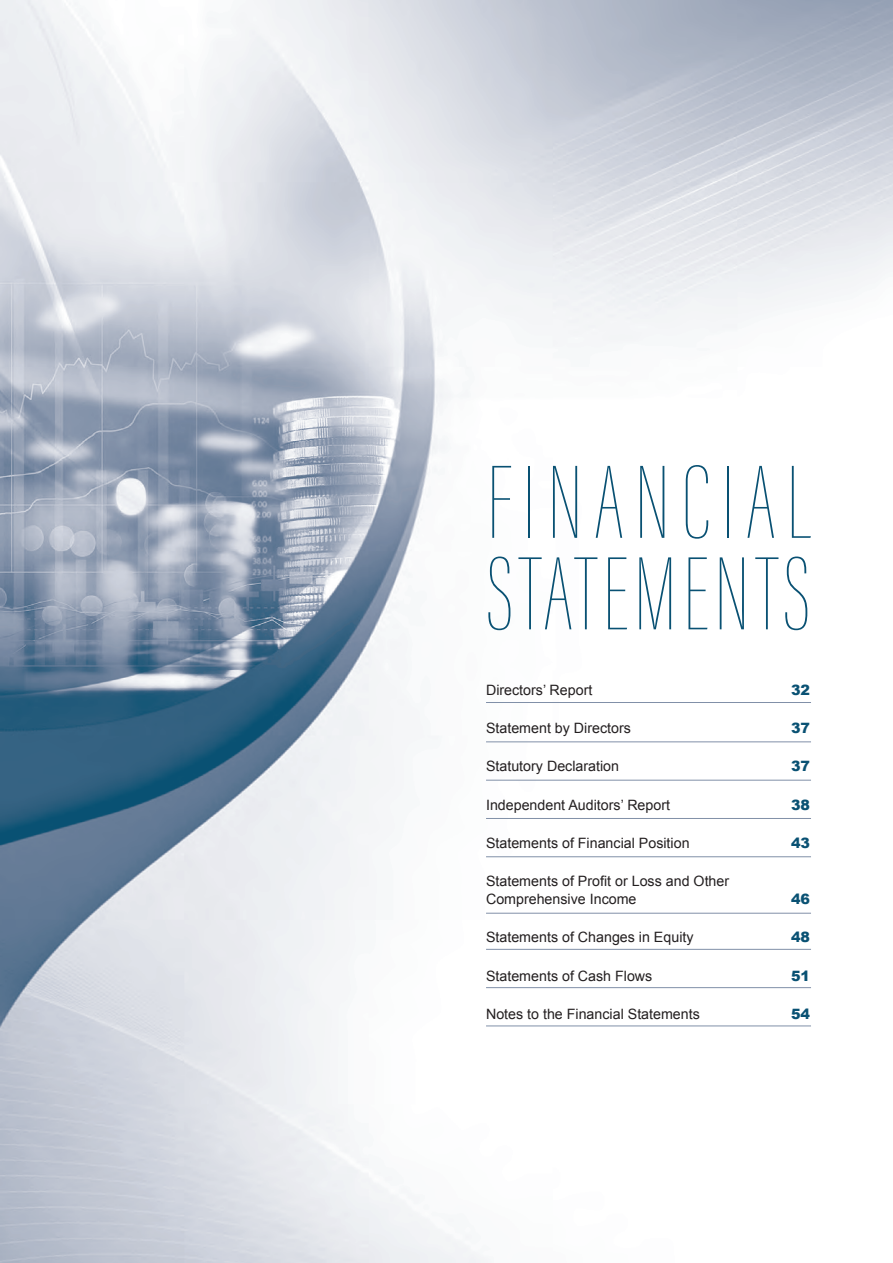
<style>
.page{position:relative;width:893px;height:1263px;background:#fff}
.page>*{position:absolute;margin:0;border:0;box-sizing:border-box;transform-origin:0 0}
.t1{font:100 108px "Acumin Pro Extra Cond";letter-spacing:.05em;color:#095173}
.t2{font:100 108px "Acumin Pro Extra Cond";letter-spacing:.095em;color:#095173}
.t3{font:14.25px/18px "Arial";color:#231f20}
.t4{font:900 14.25px "Arial";color:#095173}
</style>
<div class="page">
<img style="left:0;top:0;width:893px;height:1263px">
<hr style="left:486px;top:702px;width:325px;height:1px;background:#8190a8">
<hr style="left:486px;top:949px;width:325px;height:1px;background:#8190a8">
<hr style="left:486px;top:742px;width:325px;height:1px;background:#8190a8">
<hr style="left:486px;top:987px;width:325px;height:1px;background:#8190a8">
<hr style="left:486px;top:780px;width:325px;height:1px;background:#8190a8">
<hr style="left:486px;top:1026px;width:325px;height:1px;background:#8190a8">
<hr style="left:486px;top:818px;width:325px;height:1px;background:#8190a8">
<hr style="left:486px;top:856px;width:325px;height:1px;background:#8190a8">
<hr style="left:486px;top:913px;width:325px;height:1px;background:#8190a8">
<p class="t2" style="left:486px;top:438px;width:327px">FINANCIAL</p>
<p class="t1" style="left:486px;top:530px;width:326px">STATEMENTS</p>
<p class="t3" style="left:486px;top:681px;width:108px">Directors’ Report</p>
<p class="t4" style="left:791px;top:679px;width:21px">32</p>
<p class="t3" style="left:486px;top:719px;width:146px">Statement by Directors</p>
<p class="t4" style="left:791px;top:718px;width:21px">37</p>
<p class="t3" style="left:486px;top:757px;width:135px">Statutory Declaration</p>
<p class="t4" style="left:791px;top:756px;width:21px">37</p>
<p class="t3" style="left:486px;top:796px;width:186px">Independent Auditors’ Report</p>
<p class="t4" style="left:791px;top:794px;width:21px">38</p>
<p class="t3" style="left:486px;top:834px;width:205px">Statements of Financial Position</p>
<p class="t4" style="left:791px;top:832px;width:21px">43</p>
<p class="t3" style="left:486px;top:872px;width:245px">Statements of Profit or Loss and Other<br>Comprehensive Income</p>
<p class="t4" style="left:791px;top:889px;width:21px">46</p>
<p class="t3" style="left:486px;top:928px;width:209px">Statements of Changes in Equity</p>
<p class="t4" style="left:791px;top:927px;width:21px">48</p>
<p class="t3" style="left:486px;top:967px;width:168px">Statements of Cash Flows</p>
<p class="t4" style="left:791px;top:965px;width:21px">51</p>
<p class="t3" style="left:486px;top:1005px;width:215px">Notes to the Financial Statements</p>
<p class="t4" style="left:791px;top:1003px;width:21px">54</p>
</div>
